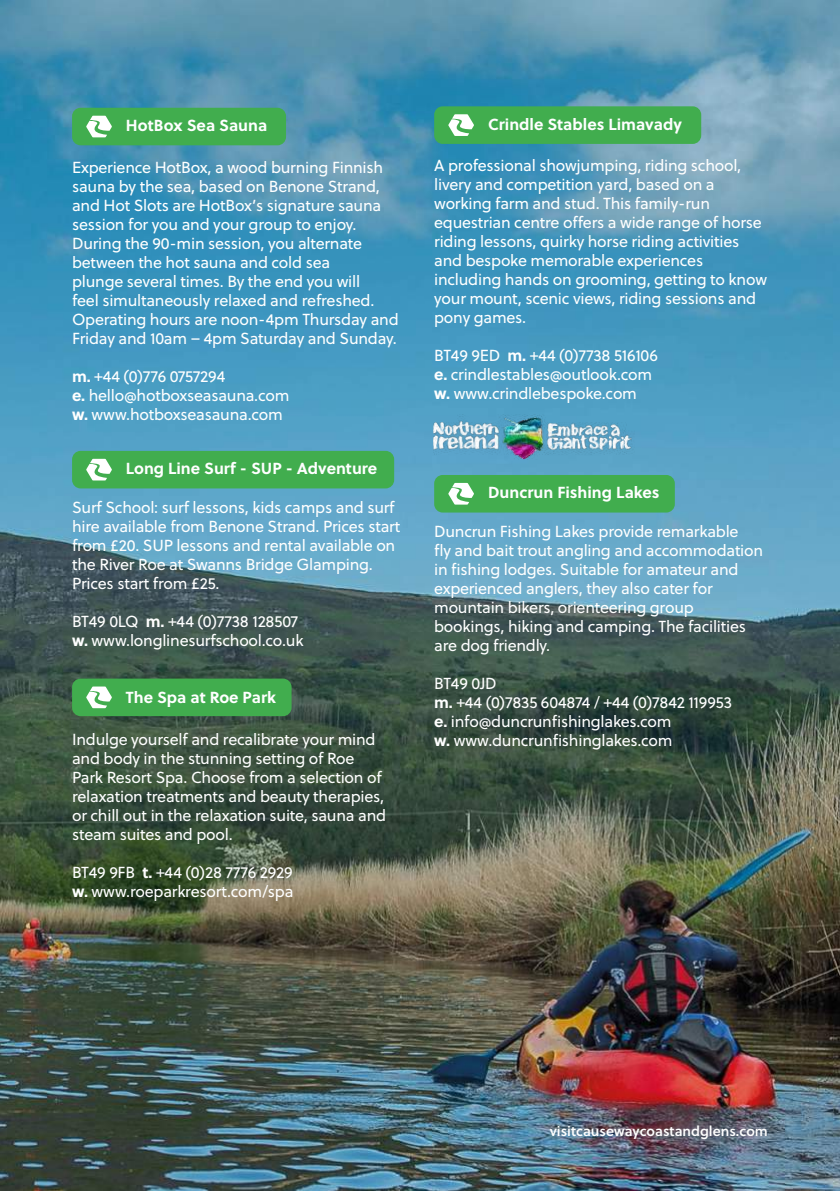
<style>
.page{position:relative;width:840px;height:1191px;background:#fff}
.page>*{position:absolute;margin:0;border:0;box-sizing:border-box;transform-origin:0 0}
.t1{font:16px/19px "Soleil";letter-spacing:-.015em;color:#fff}
.t2{font:700 16px "Soleil";color:#fff}
.t3{font:14px "Soleil Sb";color:#fff}
.s1{font-weight:700}
</style>
<div class="page">
<img style="left:0;top:0;width:839px;height:1191px">
<div style="left:72px;top:678px;width:219px;height:38px;background:#41ad4e;border-radius:9px"></div>
<svg style="left:86px;top:686px;width:26px;height:22px"></svg>
<div style="left:72px;top:451px;width:322px;height:37px;background:#41ad4e;border-radius:9px"></div>
<svg style="left:86px;top:459px;width:26px;height:21px"></svg>
<div style="left:434px;top:106px;width:266px;height:38px;background:#41ad4e;border-radius:9px"></div>
<svg style="left:448px;top:114px;width:25px;height:22px"></svg>
<div style="left:434px;top:475px;width:240px;height:37px;background:#41ad4e;border-radius:9px"></div>
<svg style="left:448px;top:483px;width:25px;height:21px"></svg>
<div style="left:72px;top:108px;width:214px;height:37px;background:#41ad4e;border-radius:9px"></div>
<svg style="left:86px;top:116px;width:26px;height:21px"></svg>
<img style="left:425px;top:415px;width:209px;height:44px">
<p class="t2" style="left:126px;top:113px;width:143px">HotBox Sea Sauna</p>
<p class="t1" style="left:72px;top:158px;width:328px">Experience HotBox, a wood burning Finnish sauna by the sea, based on Benone Strand, and Hot Slots are HotBox’s signature sauna session for you and your group to enjoy.<br>During the 90-min session, you alternate between the hot sauna and cold sea<br>plunge several times. By the end you will<br>feel simultaneously relaxed and refreshed.<br>Operating hours are noon-4pm Thursday and Friday and 10am – 4pm Saturday and Sunday.</p>
<p class="t1" style="left:72px;top:367px;width:219px"><span class="s1">m.</span> +44 (0)776 0757294<br><span class="s1">e.</span> hello@hotboxseasauna.com <span class="s1">w.</span> www.hotboxseasauna.com</p>
<p class="t2" style="left:126px;top:456px;width:253px">Long Line Surf - SUP - Adventure</p>
<p class="t1" style="left:72px;top:497px;width:330px">Surf School: surf lessons, kids camps and surf hire available from Benone Strand. Prices start from £20. SUP lessons and rental available on the River Roe at Swanns Bridge Glamping.<br>Prices start from £25.</p>
<p class="t1" style="left:72px;top:611px;width:233px">BT49 0LQ <span class="s1">m.</span> +44 (0)7738 128507 <span class="s1">w.</span> www.longlinesurfschool.co.uk</p>
<p class="t2" style="left:126px;top:685px;width:151px">The Spa at Roe Park</p>
<p class="t1" style="left:72px;top:729px;width:315px">Indulge yourself and recalibrate your mind and body in the stunning setting of Roe Park Resort Spa. Choose from a selection of relaxation treatments and beauty therapies, or chill out in the relaxation suite, sauna and steam suites and pool.</p>
<p class="t1" style="left:72px;top:862px;width:223px">BT49 9FB <span class="s1">t.</span> +44 (0)28 7776 2929 <span class="s1">w.</span> www.roeparkresort.com/spa</p>
<p class="t2" style="left:488px;top:111px;width:195px">Crindle Stables Limavady</p>
<p class="t1" style="left:434px;top:156px;width:334px">A professional showjumping, riding school, livery and competition yard, based on a working farm and stud. This family-run equestrian centre offers a wide range of horse riding lessons, quirky horse riding activities and bespoke memorable experiences including hands on grooming, getting to know your mount, scenic views, riding sessions and pony games.</p>
<p class="t1" style="left:434px;top:346px;width:225px">BT49 9ED <span class="s1">m.</span> +44 (0)7738 516106 <span class="s1">e.</span> crindlestables@outlook.com <span class="s1">w.</span> www.crindlebespoke.com</p>
<p class="t2" style="left:488px;top:480px;width:173px">Duncrun Fishing Lakes</p>
<p class="t1" style="left:434px;top:521px;width:330px">Duncrun Fishing Lakes provide remarkable<br>fly and bait trout angling and accommodation in fishing lodges. Suitable for amateur and experienced anglers, they also cater for mountain bikers, orienteering group bookings, hiking and camping. The facilities are dog friendly.</p>
<p class="t1" style="left:434px;top:673px;width:299px">BT49 0JD<br><span class="s1">m.</span> +44 (0)7835 604874 / +44 (0)7842 119953 <span class="s1">e.</span> info@duncrunfishinglakes.com<br><span class="s1">w.</span> www.duncrunfishinglakes.com</p>
<p class="t3" style="left:549px;top:1120px;width:220px">visitcausewaycoastandglens.com</p>
</div>
